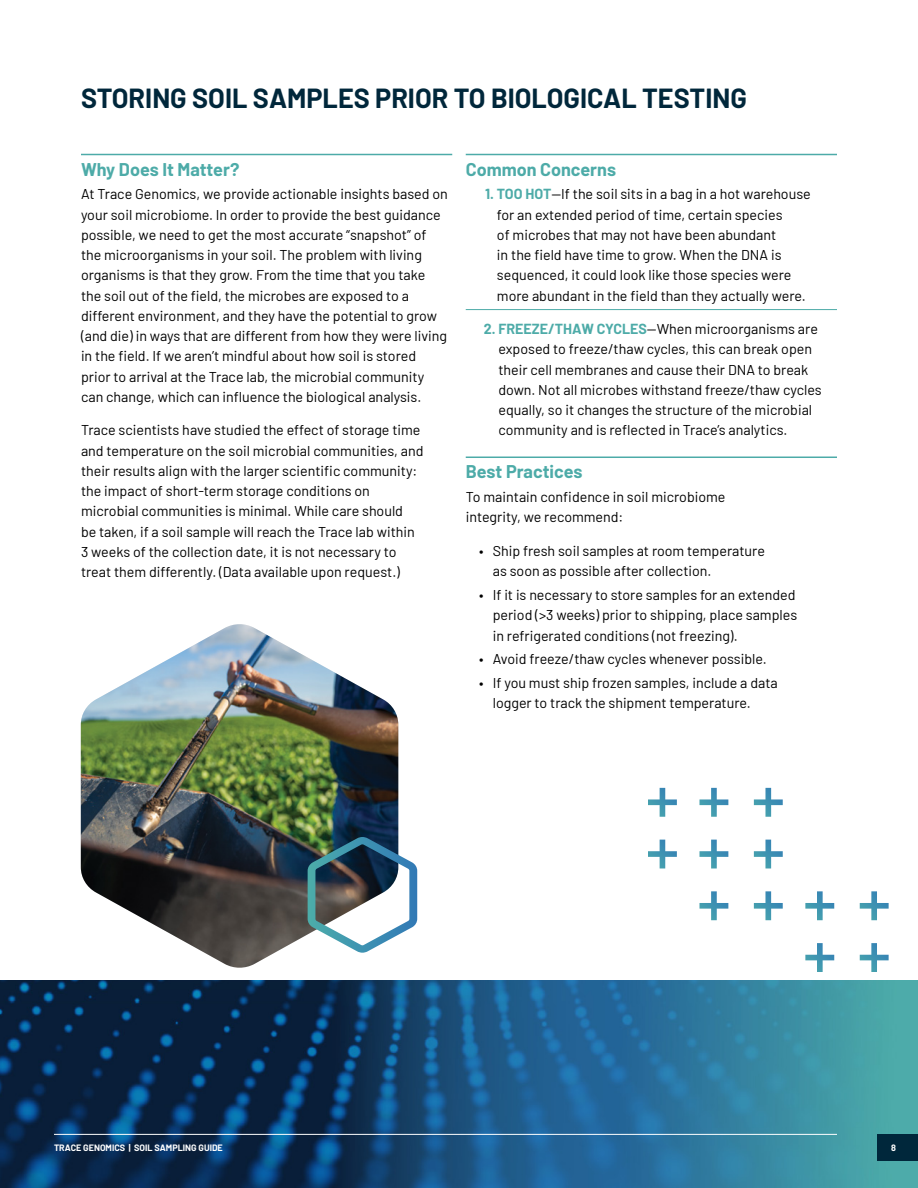
<style>
.page{position:relative;width:918px;height:1188px;background:#fff}
.page>*{position:absolute;margin:0;border:0;box-sizing:border-box;transform-origin:0 0}
.t1{font:700 27px "Barlow";color:#00273b}
.t2{font:700 18px "Barlow";color:#4daba8}
.t3{font:14.25px/20.2px "Barlow";color:#000}
.t4{font:700 9px "Barlow";color:#fff}
.s1{font-weight:700;color:#4daba8}
</style>
<div class="page">
<img style="left:0;top:980px;width:918px;height:208px">
<hr style="left:81px;top:154px;width:371px;height:1px;background:#4daba8">
<hr style="left:466px;top:154px;width:371px;height:1px;background:#4daba8">
<hr style="left:466px;top:309px;width:371px;height:1px;background:#4daba8">
<hr style="left:466px;top:457px;width:371px;height:1px;background:#4daba8">
<img style="left:81px;top:624px;width:317px;height:344px">
<svg style="left:308px;top:837px;width:109px;height:116px"></svg>
<svg style="left:805px;top:891px;width:29px;height:29px"></svg>
<svg style="left:860px;top:891px;width:29px;height:29px"></svg>
<svg style="left:805px;top:943px;width:29px;height:29px"></svg>
<svg style="left:860px;top:943px;width:29px;height:29px"></svg>
<svg style="left:700px;top:840px;width:28px;height:28px"></svg>
<svg style="left:754px;top:840px;width:29px;height:28px"></svg>
<svg style="left:700px;top:891px;width:28px;height:29px"></svg>
<svg style="left:754px;top:891px;width:29px;height:29px"></svg>
<svg style="left:754px;top:788px;width:29px;height:29px"></svg>
<svg style="left:648px;top:840px;width:29px;height:28px"></svg>
<svg style="left:700px;top:788px;width:28px;height:29px"></svg>
<svg style="left:648px;top:788px;width:29px;height:29px"></svg>
<div style="left:878px;top:1134px;width:40px;height:27px;background:#00273b"></div>
<hr style="left:54px;top:1134px;width:783px;height:1px;background:#fff">
<h1 class="t1" style="left:81px;top:78px;width:667px">STORING SOIL SAMPLES PRIOR TO BIOLOGICAL TESTING</h1>
<p class="t2" style="left:81px;top:156px;width:160px">Why Does It Matter?</p>
<p class="t3" style="left:81px;top:183px;width:368px">At Trace Genomics, we provide actionable insights based on your soil microbiome. In order to provide the best guidance possible, we need to get the most accurate “snapshot” of the microorganisms in your soil. The problem with living organisms is that they grow. From the time that you take the soil out of the field, the microbes are exposed to a different environment, and they have the potential to grow (and die) in ways that are different from how they were living in the field. If we aren’t mindful about how soil is stored prior to arrival at the Trace lab, the microbial community can change, which can influence the biological analysis.</p>
<p class="t3" style="left:81px;top:419px;width:344px">Trace scientists have studied the effect of storage time and temperature on the soil microbial communities, and their results align with the larger scientific community: the impact of short-term storage conditions on microbial communities is minimal. While care should<br>be taken, if a soil sample will reach the Trace lab within 3 weeks of the collection date, it is not necessary to treat them differently. (Data available upon request.)</p>
<p class="t2" style="left:466px;top:156px;width:152px">Common Concerns</p>
<p class="t3" style="left:497px;top:183px;width:315px;text-indent:-12px"><span class="s1">1. TOO HOT</span>—If the soil sits in a bag in a hot warehouse for an extended period of time, certain species<br>of microbes that may not have been abundant<br>in the field have time to grow. When the DNA is sequenced, it could look like those species were more abundant in the field than they actually were.</p>
<p class="t3" style="left:498px;top:318px;width:325px;text-indent:-15px"><span class="s1">2. FREEZE/THAW CYCLES</span>—When microorganisms are exposed to freeze/thaw cycles, this can break open their cell membranes and cause their DNA to break down. Not all microbes withstand freeze/thaw cycles equally, so it changes the structure of the microbial community and is reflected in Trace’s analytics.</p>
<p class="t2" style="left:466px;top:458px;width:118px">Best Practices</p>
<p class="t3" style="left:466px;top:486px;width:261px">To maintain confidence in soil microbiome integrity, we recommend:</p>
<p class="t3" style="left:493px;top:540px;width:274px;text-indent:-13px">• Ship fresh soil samples at room temperature as soon as possible after collection.</p>
<p class="t3" style="left:493px;top:584px;width:306px;text-align:justify;text-indent:-13px">• If it is necessary to store samples for an extended period (&gt;3 weeks) prior to shipping, place samples in refrigerated conditions (not freezing).</p>
<p class="t3" style="left:479px;top:648px;width:289px">• Avoid freeze/thaw cycles whenever possible.</p>
<p class="t3" style="left:493px;top:672px;width:287px;text-indent:-13px">• If you must ship frozen samples, include a data logger to track the shipment temperature.</p>
<p class="t4" style="left:54px;top:1141px;width:170px">TRACE GENOMICS | SOIL SAMPLING GUIDE</p>
<p class="t4" style="left:891px;top:1141px;width:6px">8</p>
</div>
